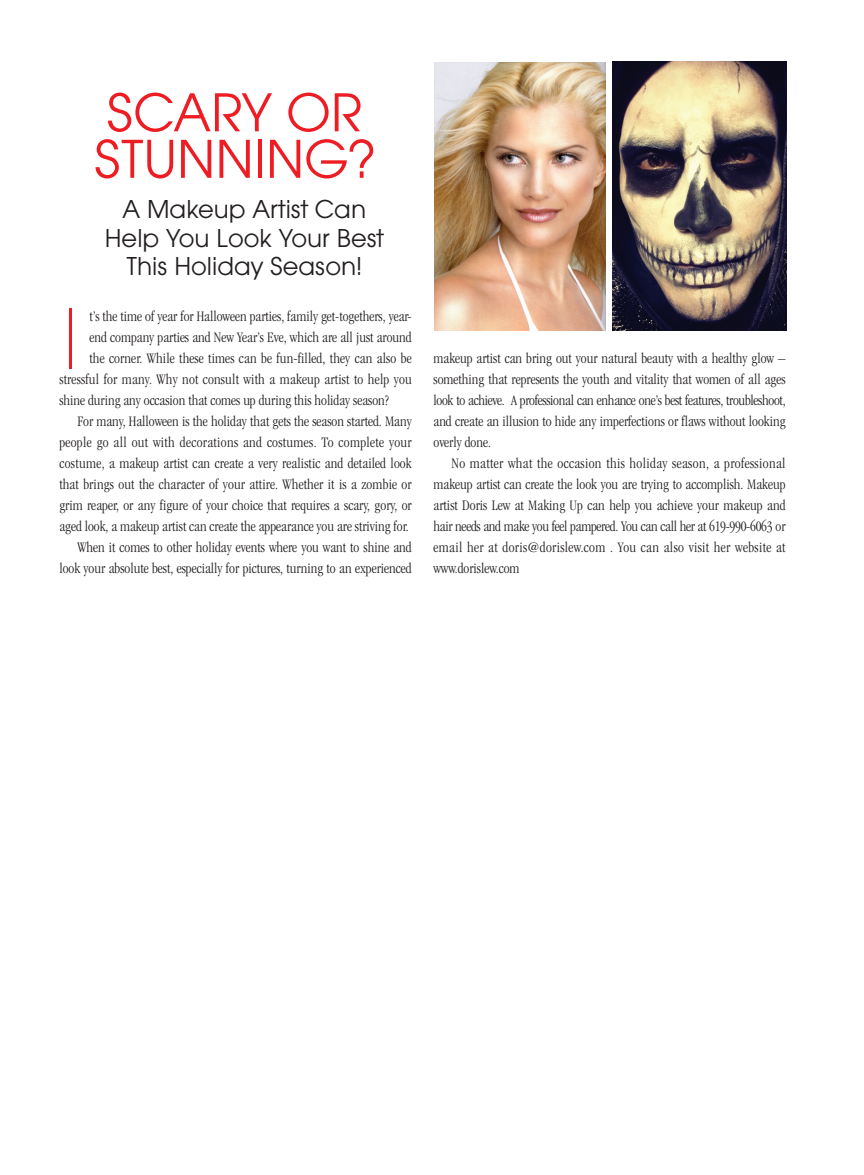
<style>
.page{position:relative;width:864px;height:1175px;background:#fff}
.page>*{position:absolute;margin:0;border:0;box-sizing:border-box;transform-origin:0 0}
.t1{font:90px "Avant Garde Ext Lit ITC";color:#ee1d23}
.t2{font:57px/46.5px "Avant Garde ITC";color:#ee1d23}
.t3{font:27px/28.5px "Avant Garde ITC";color:#231f20;text-align:center}
.t4{font:300 condensed 15px/21px "Garamond";color:#231f20;text-align:justify}
.t5{font:300 condensed 15px "Garamond";letter-spacing:.02em;color:#231f20}
</style>
<div class="page">
<img style="left:434px;top:63px;width:171px;height:268px">
<img style="left:612px;top:61px;width:174px;height:270px">
<h2 class="t2" style="left:95px;top:94px;width:282px">SCARY OR<br>STUNNING?</h2>
<h3 class="t3" style="left:105px;top:197px;width:281px">A Makeup Artist Can<br>Help You Look Your Best<br>This Holiday Season!</h3>
<h1 class="t1" style="left:62px;top:308px;width:18px">I</h1>
<p class="t4" style="left:90px;top:306px;width:324px">t’s the time of year for Halloween parties, family get-togethers, year-</p>
<p class="t4" style="left:90px;top:327px;width:324px">end company parties and New Year’s Eve, which are all just around</p>
<p class="t4" style="left:90px;top:348px;width:324px">the corner. While these times can be fun-filled, they can also be</p>
<p class="t4" style="left:59px;top:369px;width:354px">stressful for many. Why not consult with a makeup artist to help you</p>
<p class="t4" style="left:59px;top:390px;width:331px">shine during any occasion that comes up during this holiday season?</p>
<p class="t4" style="left:77px;top:411px;width:336px">For many, Halloween is the holiday that gets the season started. Many</p>
<p class="t5" style="left:59px;top:436px;width:354px">people go all out with decorations and costumes. To complete your</p>
<p class="t4" style="left:59px;top:453px;width:354px">costume, a makeup artist can create a very realistic and detailed look</p>
<p class="t4" style="left:59px;top:474px;width:354px">that brings out the character of your attire. Whether it is a zombie or</p>
<p class="t4" style="left:59px;top:495px;width:354px">grim reaper, or any figure of your choice that requires a scary, gory, or</p>
<p class="t4" style="left:59px;top:516px;width:351px">aged look, a makeup artist can create the appearance you are striving for.</p>
<p class="t4" style="left:77px;top:537px;width:336px">When it comes to other holiday events where you want to shine and</p>
<p class="t4" style="left:59px;top:558px;width:354px">look your absolute best, especially for pictures, turning to an experienced</p>
<p class="t4" style="left:433px;top:349px;width:354px">makeup artist can bring out your natural beauty with a healthy glow – something that represents the youth and vitality that women of all ages look to achieve. A professional can enhance one’s best features, troubleshoot, and create an illusion to hide any imperfections or flaws without looking overly done.</p>
<p class="t4" style="left:433px;top:454px;width:354px;text-indent:18px">No matter what the occasion this holiday season, a professional makeup artist can create the look you are trying to accomplish. Makeup artist Doris Lew at Making Up can help you achieve your makeup and hair needs and make you feel pampered. You can call her at 619-990-6063 or email her at doris@dorislew.com . You can also visit her website at www.dorislew.com</p>
</div>
